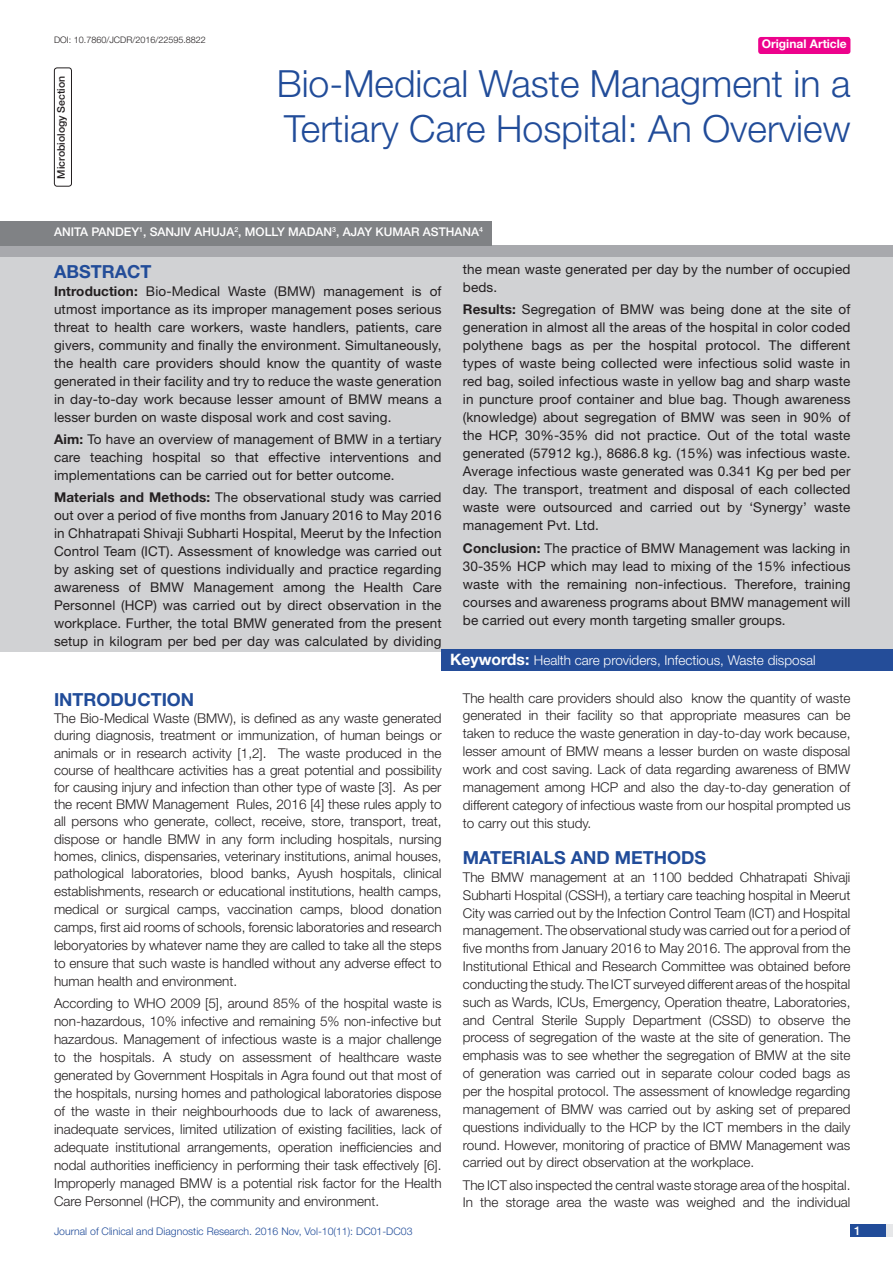
<style>
.page{position:relative;width:893px;height:1263px;background:#fff}
.page>*{position:absolute;margin:0;border:0;box-sizing:border-box;transform-origin:0 0}
.t1{font:300 37.5px/45px "Helvetica Neue";color:#214c99}
.Heading{font:700 18px "Helvetica Neue";color:#214c99}
.Abstract_head{font:700 18px "Helvetica Neue";color:#214c99}
.Body_text{font:300 13.5px/17.9px "Helvetica Neue";color:#231f20;text-align:justify}
.Abstract_Text{font:13.5px/18px "Helvetica Neue";letter-spacing:.01em;color:#231f20;text-align:justify}
.t2{font:300 13.5px "Helvetica Neue";color:#fff}
.Author{font:500 12px "Helvetica Neue";color:#fff}
.t3{font:700 12px "Helvetica Neue";color:#fff}
.t4{font:300 10.5px "Helvetica Neue";color:#214c99}
.t5{font:500 10.5px "Helvetica Neue";color:#231f20}
.DOI{font:300 9px "Helvetica Neue";color:#231f20}
.s1{color:#244d99}
.s2{font-weight:700}
.s3{font-weight:700;font-size:15.75px}
</style>
<div class="page">
<div style="left:850px;top:1224px;width:43px;height:13px;background:#e6e7e9"></div>
<div style="left:850px;top:1224px;width:35px;height:13px;background:#214c99"></div>
<div style="left:758px;top:37px;width:92px;height:17px;background:#ed028c;border-radius:3px"></div>
<div style="left:0;top:245px;width:893px;height:12px;background:#a8a9ad"></div>
<div style="left:0;top:257px;width:893px;height:395px;background:#d1d2d4"></div>
<div style="left:442px;top:649px;width:451px;height:22px;background:#244d99"></div>
<div style="left:0;top:222px;width:491px;height:24px;background:#808285"></div>
<div style="left:54px;top:67px;width:18px;height:120px;border:1px solid #231f20;border-radius:3px"></div>
<p class="DOI" style="left:54px;top:35px;width:153px">DOI: 10.7860/JCDR/2016/22595.8822</p>
<p class="t3" style="left:762px;top:37px;width:87px">Original Article</p>
<p class="t5" style="left:55px;top:179px;width:104px;rotate:-90deg">MICROBIOLOGY SECTION</p>
<p class="t1" style="left:277px;top:60px;width:575px">Bio-Medical Waste Managment in a<br>Tertiary Care Hospital: An Overview</p>
<p class="Author" style="left:54px;top:225px;width:430px">ANITA PANDEY<sup>1</sup>, SANJIV AHUJA<sup>2</sup>, MOLLY MADAN<sup>3</sup>, AJAY KUMAR ASTHANA<sup>4</sup></p>
<p class="Abstract_head" style="left:54px;top:260px;width:99px">ABST<span class="s1">RAC</span>T</p>
<p class="Abstract_Text" style="left:54px;top:282px;width:389px"><span class="s2">Introduction:</span> Bio-Medical Waste (BMW) management is of utmost importance as its improper management poses serious threat to health care workers, waste handlers, patients, care givers, community and finally the environment. Simultaneously, the health care providers should know the quantity of waste generated in their facility and try to reduce the waste generation in day-to-day work because lesser amount of BMW means a lesser burden on waste disposal work and cost saving.</p>
<p class="Abstract_Text" style="left:54px;top:430px;width:389px"><span class="s2">Aim:</span> To have an overview of management of BMW in a tertiary care teaching hospital so that effective interventions and implementations can be carried out for better outcome.</p>
<p class="Abstract_Text" style="left:54px;top:488px;width:389px"><span class="s2">Materials and Methods:</span> The observational study was carried out over a period of five months from January 2016 to May 2016 in Chhatrapati Shivaji Subharti Hospital, Meerut by the Infection Control Team (ICT). Assessment of knowledge was carried out by asking set of questions individually and practice regarding awareness of BMW Management among the Health Care Personnel (HCP) was carried out by direct observation in the workplace. Further, the total BMW generated from the present setup in kilogram per bed per day was calculated by dividing</p>
<p class="Abstract_Text" style="left:463px;top:260px;width:389px">the mean waste generated per day by the number of occupied beds.</p>
<p class="Abstract_Text" style="left:463px;top:300px;width:389px"><span class="s2">Results:</span> Segregation of BMW was being done at the site of generation in almost all the areas of the hospital in color coded polythene bags as per the hospital protocol. The different types of waste being collected were infectious solid waste in red bag, soiled infectious waste in yellow bag and sharp waste in puncture proof container and blue bag. Though awareness (knowledge) about segregation of BMW was seen in 90% of the HCP, 30%-35% did not practice. Out of the total waste generated (57912 kg.), 8686.8 kg. (15%) was infectious waste.<br>Average infectious waste generated was 0.341 Kg per bed per day. The transport, treatment and disposal of each collected waste were outsourced and carried out by ‘Synergy’ waste management Pvt. Ltd.</p>
<p class="Abstract_Text" style="left:463px;top:539px;width:389px"><span class="s2">Conclusion:</span> The practice of BMW Management was lacking in 30-35% HCP which may lead to mixing of the 15% infectious waste with the remaining non-infectious. Therefore, training courses and awareness programs about BMW management will be carried out every month targeting smaller groups.</p>
<p class="t2" style="left:450px;top:651px;width:367px"><span class="s3">Keywords:</span> Health care providers, Infectious, Waste disposal</p>
<p class="Heading" style="left:54px;top:688px;width:142px">INTRODUCTION</p>
<p class="Body_text" style="left:54px;top:709px;width:389px">The Bio-Medical Waste (BMW), is defined as any waste generated during diagnosis, treatment or immunization, of human beings or animals or in research activity [1,2]. The waste produced in the course of healthcare activities has a great potential and possibility for causing injury and infection than other type of waste [3]. As per the recent BMW Management Rules, 2016 [4] these rules apply to all persons who generate, collect, receive, store, transport, treat, dispose or handle BMW in any form including hospitals, nursing homes, clinics, dispensaries, veterinary institutions, animal houses, pathological laboratories, blood banks, Ayush hospitals, clinical establishments, research or educational institutions, health camps, medical or surgical camps, vaccination camps, blood donation camps, first aid rooms of schools, forensic laboratories and research leboryatories by whatever name they are called to take all the steps to ensure that such waste is handled without any adverse effect to human health and environment.</p>
<p class="Body_text" style="left:54px;top:994px;width:389px">According to WHO 2009 [5], around 85% of the hospital waste is non-hazardous, 10% infective and remaining 5% non-infective but hazardous. Management of infectious waste is a major challenge to the hospitals. A study on assessment of healthcare waste generated by Government Hospitals in Agra found out that most of the hospitals, nursing homes and pathological laboratories dispose of the waste in their neighbourhoods due to lack of awareness, inadequate services, limited utilization of existing facilities, lack of adequate institutional arrangements, operation inefficiencies and nodal authorities inefficiency in performing their task effectively [6].<br>Improperly managed BMW is a potential risk factor for the Health Care Personnel (HCP), the community and environment.</p>
<p class="Body_text" style="left:463px;top:689px;width:389px">The health care providers should also know the quantity of waste generated in their facility so that appropriate measures can be taken to reduce the waste generation in day-to-day work because, lesser amount of BMW means a lesser burden on waste disposal work and cost saving. Lack of data regarding awareness of BMW management among HCP and also the day-to-day generation of different category of infectious waste from our hospital prompted us to carry out this study.</p>
<p class="Heading" style="left:463px;top:846px;width:245px">MATERIALS AND METHODS</p>
<p class="Body_text" style="left:463px;top:868px;width:389px">The BMW management at an 1100 bedded Chhatrapati Shivaji Subharti Hospital (CSSH), a tertiary care teaching hospital in Meerut City was carried out by the Infection Control Team (ICT) and Hospital management. The observational study was carried out for a period of five months from January 2016 to May 2016. The approval from the Institutional Ethical and Research Committee was obtained before conducting the study. The ICT surveyed different areas of the hospital such as Wards, ICUs, Emergency, Operation theatre, Laboratories, and Central Sterile Supply Department (CSSD) to observe the process of segregation of the waste at the site of generation. The emphasis was to see whether the segregation of BMW at the site of generation was carried out in separate colour coded bags as per the hospital protocol. The assessment of knowledge regarding management of BMW was carried out by asking set of prepared questions individually to the HCP by the ICT members in the daily round. However, monitoring of practice of BMW Management was carried out by direct observation at the workplace.</p>
<p class="Body_text" style="left:463px;top:1175px;width:389px">The ICT also inspected the central waste storage area of the hospital.<br>In the storage area the waste was weighed and the individual</p>
<p class="t4" style="left:54px;top:1225px;width:360px">Journal of Clinical and Diagnostic Research. 2016 Nov, Vol-10(11): DC01-DC03</p>
<p class="Author" style="left:854px;top:1223px;width:8px">1</p>
</div>
